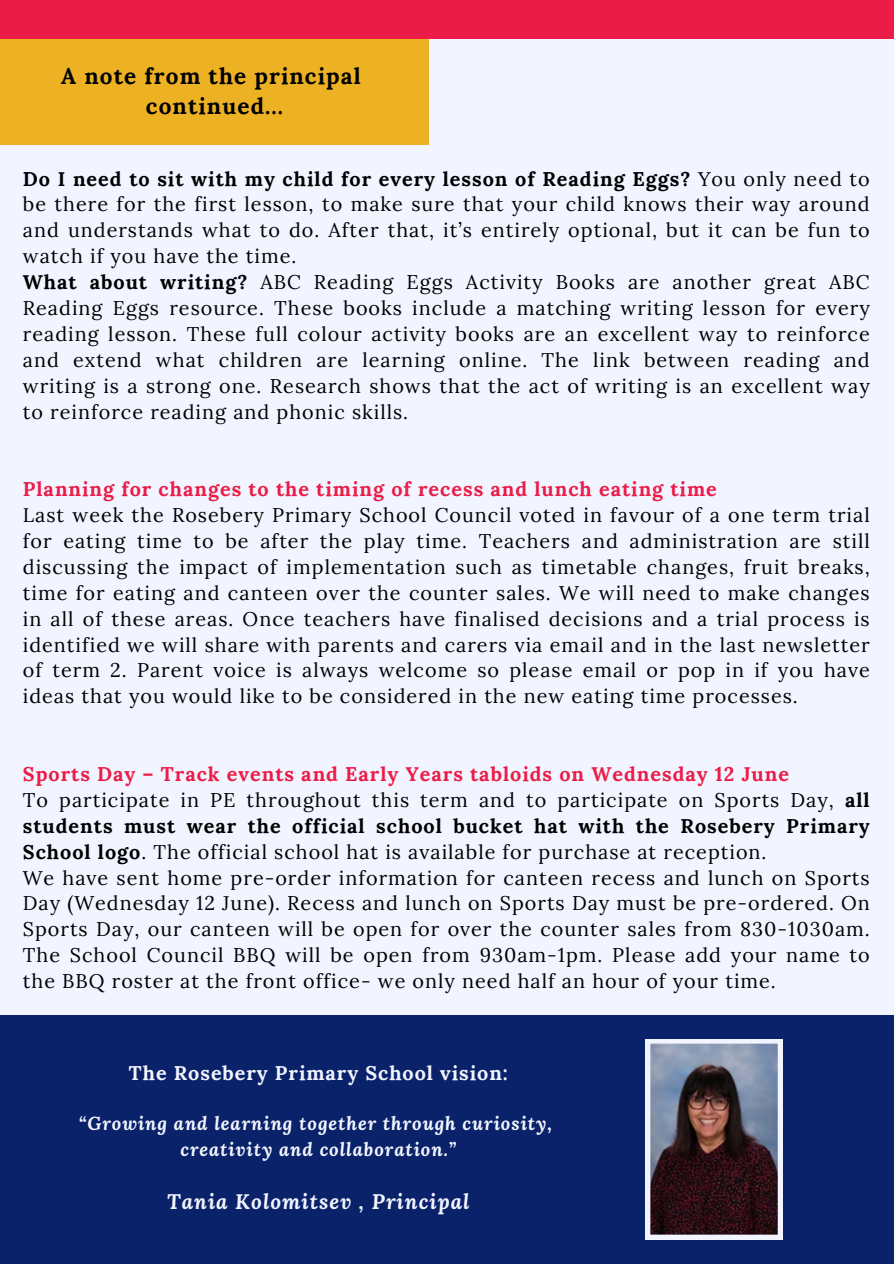
<style>
.page{position:relative;width:894px;height:1264px;background:#fff}
.page>*{position:absolute;margin:0;border:0;box-sizing:border-box;transform-origin:0 0}
.t1{font:700 22.5px/30.3px "Lora";letter-spacing:.05em;color:#000;text-align:center}
.t2{font:italic 700 20.85px "Lora";letter-spacing:.05em;color:#f2f5ff}
.t3{font:19.8px/25.8px "Lora";letter-spacing:.05em;color:#000;text-align:justify}
.t4{font:700 19.8px "Lora";letter-spacing:.05em;color:#eb1c48}
.t5{font:700 19.65px "Lora";letter-spacing:.05em;color:#f2f5ff}
.t6{font:italic 700 18.6px/25.7px "Lora";letter-spacing:.05em;color:#f2f5ff;text-align:center}
.s1{font-weight:700}
</style>
<div class="page">
<div style="left:0;top:0;width:893px;height:1263px;background:#f2f5ff"></div>
<div style="left:0;top:0;width:893px;height:39px;background:#eb1c48"></div>
<div style="left:0;top:39px;width:429px;height:105px;background:#edb124"></div>
<div style="left:0;top:1014px;width:893px;height:249px;background:#0a2269"></div>
<svg style="left:645px;top:1039px;width:136px;height:200px;background:#605660"></svg>
<h1 class="t1" style="left:61px;top:61px;width:301px">A note from the principal continued...</h1>
<p class="t3" style="left:23px;top:165px;width:848px"><span class="s1">Do I need to sit with my child for every lesson of Reading Eggs?</span> You only need to be there for the first lesson, to make sure that your child knows their way around and understands what to do. After that, it’s entirely optional, but it can be fun to watch if you have the time.</p>
<p class="t3" style="left:23px;top:269px;width:848px"><span class="s1">What about writing?</span> ABC Reading Eggs Activity Books are another great ABC Reading Eggs resource. These books include a matching writing lesson for every reading lesson. These full colour activity books are an excellent way to reinforce and extend what children are learning online. The link between reading and writing is a strong one. Research shows that the act of writing is an excellent way to reinforce reading and phonic skills.</p>
<p class="t4" style="left:23px;top:476px;width:695px">Planning for changes to the timing of recess and lunch eating time</p>
<p class="t3" style="left:23px;top:502px;width:848px">Last week the Rosebery Primary School Council voted in favour of a one term trial for eating time to be after the play time. Teachers and administration are still discussing the impact of implementation such as timetable changes, fruit breaks, time for eating and canteen over the counter sales. We will need to make changes in all of these areas. Once teachers have finalised decisions and a trial process is identified we will share with parents and carers via email and in the last newsletter of term 2. Parent voice is always welcome so please email or pop in if you have ideas that you would like to be considered in the new eating time processes.</p>
<p class="t4" style="left:23px;top:761px;width:767px">Sports Day – Track events and Early Years tabloids on Wednesday 12 June</p>
<p class="t3" style="left:23px;top:786px;width:848px">To participate in PE throughout this term and to participate on Sports Day, <span class="s1">all students must wear the official school bucket hat with the Rosebery Primary School logo</span>. The official school hat is available for purchase at reception.</p>
<p class="t3" style="left:23px;top:864px;width:848px">We have sent home pre-order information for canteen recess and lunch on Sports Day (Wednesday 12 June). Recess and lunch on Sports Day must be pre-ordered. On Sports Day, our canteen will be open for over the counter sales from 830-1030am.<br>The School Council BBQ will be open from 930am-1pm. Please add your name to the BBQ roster at the front office- we only need half an hour of your time.</p>
<h2 class="t5" style="left:129px;top:1060px;width:380px">The Rosebery Primary School vision:</h2>
<h1 class="t6" style="left:79px;top:1110px;width:474px">“Growing and learning together through curiosity, creativity and collaboration.”</h1>
<p class="t2" style="left:167px;top:1187px;width:304px">Tania Kolomitsev , Principal</p>
</div>
